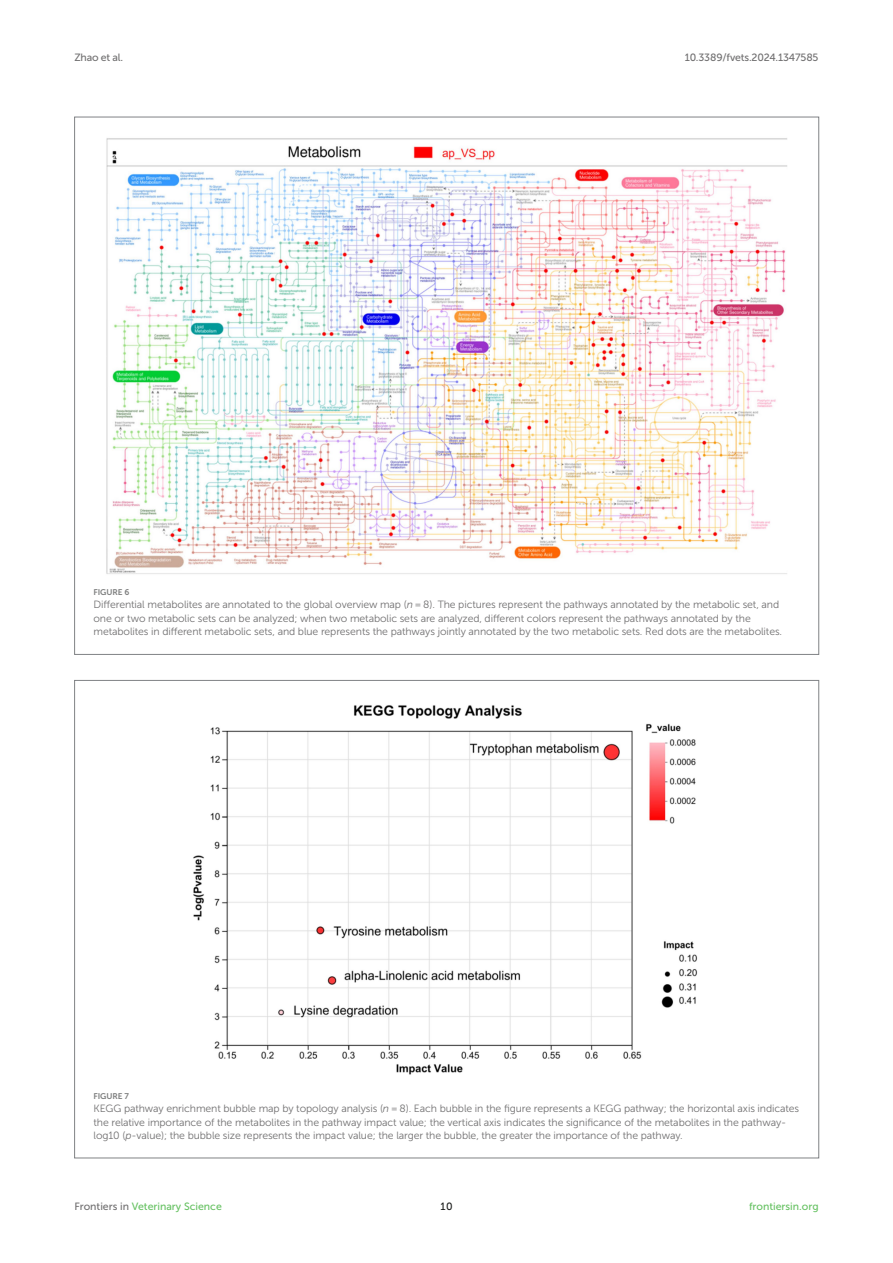
<style>
.page{position:relative;width:893px;height:1263px;background:#fff}
.page>*{position:absolute;margin:0;border:0;box-sizing:border-box;transform-origin:0 0}
.FIG_LEG{font:10.5px/13.5px "Museo Sans 300";letter-spacing:-.01em;color:#706f70}
.t1{font:10.5px "Museo Sans 500";color:#65c161}
.t2{font:10.5px "Museo Sans 500";letter-spacing:-.015em;color:#706f70}
.t3{font:10.5px "Museo Sans 500";color:#1b1c1b}
.FIG_HD{font:8.25px "Museo Sans 700";letter-spacing:-.01em;color:#7e7f7f}
.s1{font-style:italic}
.s2{color:#706f70}
</style>
<div class="page">
<img style="left:106px;top:138px;width:681px;height:436px">
<img style="left:193px;top:705px;width:505px;height:370px">
<p class="t2" style="left:74px;top:51px;width:50px">Zhao et al.</p>
<p class="t2" style="left:685px;top:51px;width:135px">10.3389/fvets.2024.1347585</p>
<p class="FIG_HD" style="left:94px;top:587px;width:37px">FIGURE 6</p>
<p class="FIG_LEG" style="left:94px;top:598px;width:690px">Differential metabolites are annotated to the global overview map (<span class="s1">n</span> = 8). The pictures represent the pathways annotated by the metabolic set, and one or two metabolic sets can be analyzed; when two metabolic sets are analyzed, different colors represent the pathways annotated by the metabolites in different metabolic sets, and blue represents the pathways jointly annotated by the two metabolic sets. Red dots are the metabolites.</p>
<p class="FIG_HD" style="left:94px;top:1091px;width:37px">FIGURE 7</p>
<p class="FIG_LEG" style="left:94px;top:1102px;width:707px">KEGG pathway enrichment bubble map by topology analysis (<span class="s1">n</span> = 8). Each bubble in the figure represents a KEGG pathway; the horizontal axis indicates the relative importance of the metabolites in the pathway impact value; the vertical axis indicates the significance of the metabolites in the pathway&shy;log10 (<span class="s1">p</span>-value); the bubble size represents the impact value; the larger the bubble, the greater the importance of the pathway.</p>
<p class="t1" style="left:74px;top:1200px;width:149px"><span class="s2">Frontiers in</span> Veterinary Science</p>
<p class="t3" style="left:440px;top:1200px;width:14px">10</p>
<p class="t1" style="left:749px;top:1200px;width:71px">frontiersin.org</p>
</div>
